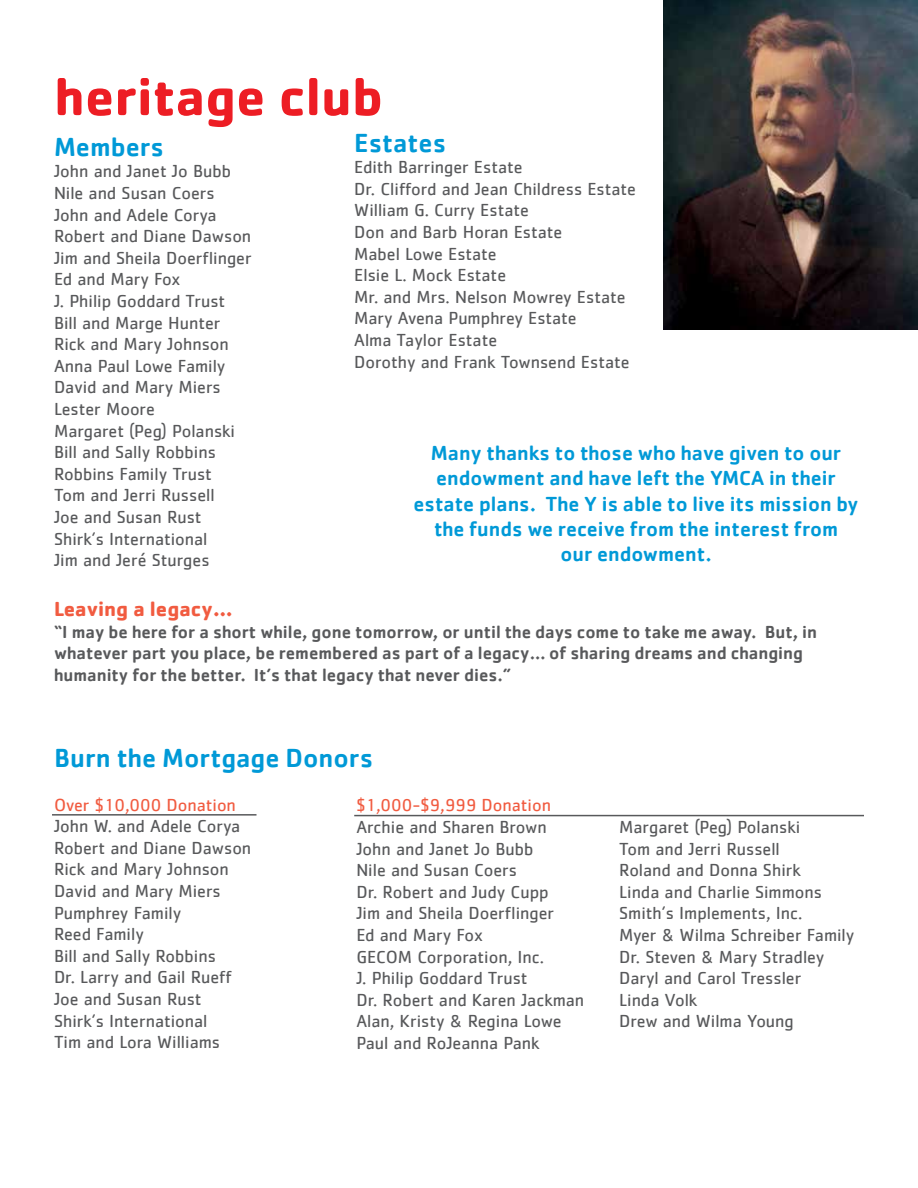
<style>
.page{position:relative;width:918px;height:1188px;background:#fff}
.page>*{position:absolute;margin:0;border:0;box-sizing:border-box;transform-origin:0 0}
.t1{font:700 54px "Cachet";color:#ed1d24}
.t2{font:500 27px "Cachet";color:#0099d7}
.t3{font:500 21px/25.2px "Cachet";color:#0099d7;text-align:center}
.t4{font:700 21px "Cachet";color:#f15b40}
.t5{font:18px/21.6px "Cachet";color:#58595b}
.t6{font:500 18px/21.6px "Cachet";color:#58595b}
.t7{font:18px "Cachet";color:#f15b40}
</style>
<div class="page">
<hr style="left:354px;top:815px;width:510px;height:1px;background:#58595b">
<hr style="left:52px;top:814px;width:205px;height:2px;background:#58595b">
<img style="left:663px;top:0;width:255px;height:329px">
<h1 class="t1" style="left:54px;top:62px;width:331px">heritage club</h1>
<h2 class="t2" style="left:54px;top:130px;width:112px">Members</h2>
<p class="t5" style="left:54px;top:160px;width:199px">John and Janet Jo Bubb<br>Nile and Susan Coers<br>John and Adele Corya<br>Robert and Diane Dawson<br>Jim and Sheila Doerflinger<br>Ed and Mary Fox<br>J. Philip Goddard Trust<br>Bill and Marge Hunter<br>Rick and Mary Johnson<br>Anna Paul Lowe Family<br>David and Mary Miers<br>Lester Moore<br>Margaret (Peg) Polanski<br>Bill and Sally Robbins<br>Robbins Family Trust<br>Tom and Jerri Russell<br>Joe and Susan Rust<br>Shirk’s International<br>Jim and Jeré Sturges</p>
<h2 class="t2" style="left:354px;top:126px;width:93px">Estates</h2>
<p class="t5" style="left:354px;top:156px;width:283px">Edith Barringer Estate<br>Dr. Clifford and Jean Childress Estate<br>William G. Curry Estate<br>Don and Barb Horan Estate<br>Mabel Lowe Estate<br>Elsie L. Mock Estate<br>Mr. and Mrs. Nelson Mowrey Estate<br>Mary Avena Pumphrey Estate<br>Alma Taylor Estate<br>Dorothy and Frank Townsend Estate</p>
<p class="t3" style="left:414px;top:440px;width:447px">Many thanks to those who have given to our endowment and have left the YMCA in their estate plans. The Y is able to live its mission by the funds we receive from the interest from<br>our endowment.</p>
<p class="t4" style="left:54px;top:595px;width:180px">Leaving a legacy…</p>
<p class="t6" style="left:54px;top:620px;width:765px">“I may be here for a short while, gone tomorrow, or until the days come to take me away. But, in whatever part you place, be remembered as part of a legacy… of sharing dreams and changing humanity for the better. It’s that legacy that never dies.”</p>
<h2 class="t2" style="left:54px;top:742px;width:321px">Burn the Mortgage Donors</h2>
<p class="t7" style="left:54px;top:794px;width:183px">Over $10,000 Donation</p>
<p class="t5" style="left:54px;top:815px;width:199px">John W. and Adele Corya<br>Robert and Diane Dawson<br>Rick and Mary Johnson<br>David and Mary Miers<br>Pumphrey Family<br>Reed Family<br>Bill and Sally Robbins<br>Dr. Larry and Gail Rueff<br>Joe and Susan Rust<br>Shirk’s International<br>Tim and Lora Williams</p>
<p class="t7" style="left:356px;top:795px;width:196px">$1,000-$9,999 Donation</p>
<p class="t5" style="left:356px;top:816px;width:229px">Archie and Sharen Brown<br>John and Janet Jo Bubb<br>Nile and Susan Coers<br>Dr. Robert and Judy Cupp<br>Jim and Sheila Doerflinger<br>Ed and Mary Fox<br>GECOM Corporation, Inc.<br>J. Philip Goddard Trust<br>Dr. Robert and Karen Jackman<br>Alan, Kristy &amp; Regina Lowe<br>Paul and RoJeanna Pank</p>
<p class="t5" style="left:619px;top:816px;width:237px">Margaret (Peg) Polanski<br>Tom and Jerri Russell<br>Roland and Donna Shirk<br>Linda and Charlie Simmons<br>Smith’s Implements, Inc.<br>Myer &amp; Wilma Schreiber Family<br>Dr. Steven &amp; Mary Stradley<br>Daryl and Carol Tressler<br>Linda Volk<br>Drew and Wilma Young</p>
</div>
